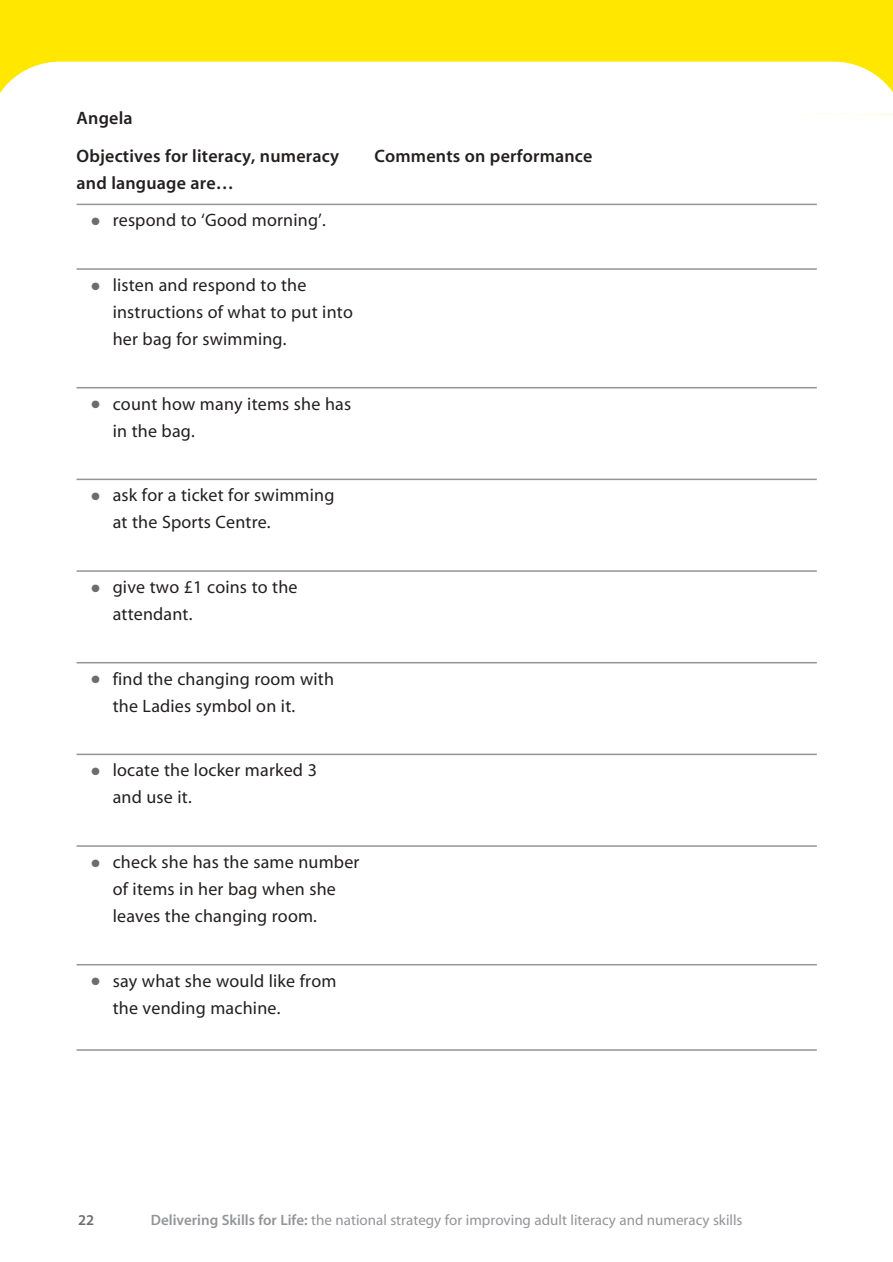
<style>
.page{position:relative;width:893px;height:1262px;background:#fff}
.page>*{position:absolute;margin:0;border:0;box-sizing:border-box;transform-origin:0 0}
.t1{font:18px/27px "Myriad MM";letter-spacing:.01em;color:#231f1f}
.t2{font:600 18px/37.7px "Myriad MM";letter-spacing:.01em;color:#231f1f}
.t3{font:15px "Myriad MM";color:#939497}
.t4{font:600 15px "Myriad MM";color:#6c6d70}
.s1{color:#6c6d70}
.s2{font-weight:600}
</style>
<div class="page">
<div style="left:0;top:0;width:892px;height:115px;background:#ffe700"></div>
<div style="left:0;top:62px;width:892px;height:53px;background:#fff"></div>
<hr style="left:77px;top:204px;width:739px;height:1px;background:#939497">
<hr style="left:77px;top:268px;width:739px;height:2px;background:#939497">
<hr style="left:77px;top:387px;width:739px;height:1px;background:#939497">
<hr style="left:77px;top:478px;width:739px;height:2px;background:#939497">
<hr style="left:77px;top:570px;width:739px;height:2px;background:#939497">
<hr style="left:77px;top:662px;width:739px;height:1px;background:#939497">
<hr style="left:77px;top:753px;width:739px;height:2px;background:#939497">
<hr style="left:77px;top:845px;width:739px;height:1px;background:#939497">
<hr style="left:77px;top:964px;width:739px;height:1px;background:#939497">
<hr style="left:77px;top:1049px;width:739px;height:1px;background:#939497">
<p class="t2" style="left:77px;top:101px;width:264px">Angela<br>Objectives for literacy, numeracy</p>
<p class="t2" style="left:77px;top:166px;width:159px">and language are…</p>
<p class="t1" style="left:91px;top:208px;width:236px"><span class="s1">●</span> respond to ‘Good morning’.</p>
<p class="t1" style="left:113px;top:273px;width:242px;text-indent:-21px"><span class="s1">●</span> listen and respond to the instructions of what to put into her bag for swimming.</p>
<p class="t1" style="left:113px;top:392px;width:240px;text-indent:-21px"><span class="s1">●</span> count how many items she has in the bag.</p>
<p class="t1" style="left:113px;top:483px;width:223px;text-indent:-21px"><span class="s1">●</span> ask for a ticket for swimming at the Sports Centre.</p>
<p class="t1" style="left:113px;top:575px;width:186px;text-indent:-21px"><span class="s1">●</span> give two £1 coins to the attendant.</p>
<p class="t1" style="left:113px;top:667px;width:223px;text-indent:-21px"><span class="s1">●</span> find the changing room with the Ladies symbol on it.</p>
<p class="t1" style="left:113px;top:758px;width:206px;text-indent:-21px"><span class="s1">●</span> locate the locker marked 3 and use it.</p>
<p class="t2" style="left:374px;top:139px;width:220px">Comments on performance</p>
<p class="t1" style="left:113px;top:850px;width:248px;text-indent:-21px"><span class="s1">●</span> check she has the same number of items in her bag when she leaves the changing room.</p>
<p class="t1" style="left:113px;top:969px;width:225px;text-indent:-21px"><span class="s1">●</span> say what she would like from the vending machine.</p>
<p class="t4" style="left:78px;top:1214px;width:18px">22</p>
<p class="t3" style="left:151px;top:1214px;width:593px"><span class="s2">Delivering Skills for Life:</span> the national strategy for improving adult literacy and numeracy skills</p>
</div>
